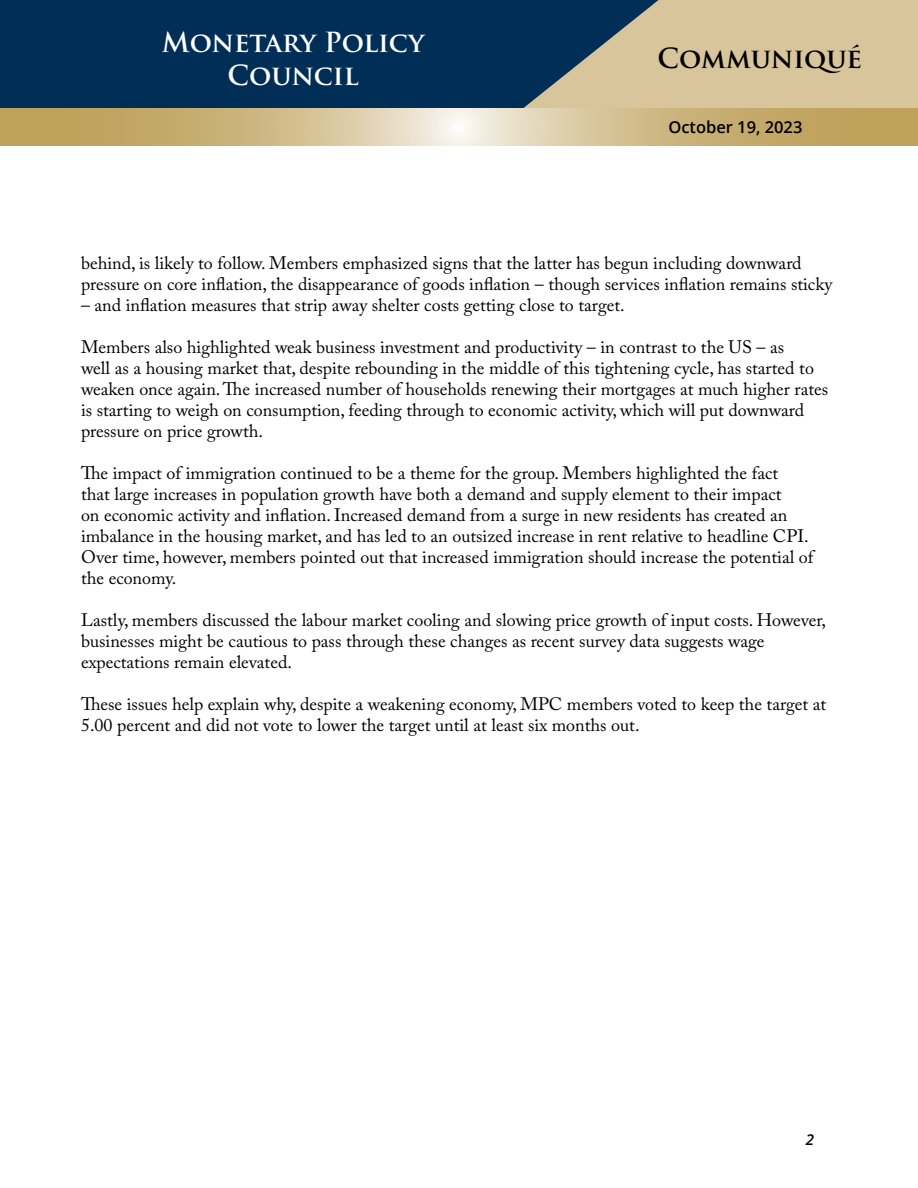
<style>
.page{position:relative;width:918px;height:1188px;background:#fff}
.page>*{position:absolute;margin:0;border:0;box-sizing:border-box;transform-origin:0 0}
.t1{font:700 27px/33px "Trajan Pro";color:#fff;text-align:center}
.t2{font:700 27px "Trajan Pro";letter-spacing:-.01em;color:#000}
.t3{font:18px/21px "Adobe Caslon Pro";color:#000}
.t4{font:600 16.5px "Open Sans";color:#000}
.t5{font:italic 600 15px "Open Sans";color:#000}
</style>
<div class="page">
<div style="left:0;top:0;width:664px;height:108px;background:#002e56"></div>
<svg style="left:524px;top:0;width:394px;height:108px"></svg>
<svg style="left:0;top:108px;width:918px;height:38px;background:#cfba88"></svg>
<h1 class="t1" style="left:162px;top:27px;width:264px">Monetary Policy<br>Council</h1>
<h1 class="t2" style="left:657px;top:42px;width:206px">Communiqué</h1>
<p class="t4" style="left:668px;top:116px;width:136px">October 19, 2023</p>
<p class="t3" style="left:81px;top:252px;width:753px">behind, is likely to follow. Members emphasized signs that the latter has begun including downward pressure on core inflation, the disappearance of goods inflation – though services inflation remains sticky</p>
<p class="t3" style="left:81px;top:294px;width:545px">– and inflation measures that strip away shelter costs getting close to target.</p>
<p class="t3" style="left:81px;top:336px;width:749px">Members also highlighted weak business investment and productivity – in contrast to the US – as<br>well as a housing market that, despite rebounding in the middle of this tightening cycle, has started to weaken once again. The increased number of households renewing their mortgages at much higher rates is starting to weigh on consumption, feeding through to economic activity, which will put downward pressure on price growth.</p>
<p class="t3" style="left:81px;top:462px;width:734px">The impact of immigration continued to be a theme for the group. Members highlighted the fact<br>that large increases in population growth have both a demand and supply element to their impact<br>on economic activity and inflation. Increased demand from a surge in new residents has created an imbalance in the housing market, and has led to an outsized increase in rent relative to headline CPI.<br>Over time, however, members pointed out that increased immigration should increase the potential of the economy.</p>
<p class="t3" style="left:81px;top:609px;width:747px">Lastly, members discussed the labour market cooling and slowing price growth of input costs. However, businesses might be cautious to pass through these changes as recent survey data suggests wage expectations remain elevated.</p>
<p class="t3" style="left:81px;top:693px;width:747px">These issues help explain why, despite a weakening economy, MPC members voted to keep the target at<br>5.00 percent and did not vote to lower the target until at least six months out.</p>
<p class="t5" style="left:806px;top:1130px;width:10px">2</p>
</div>
